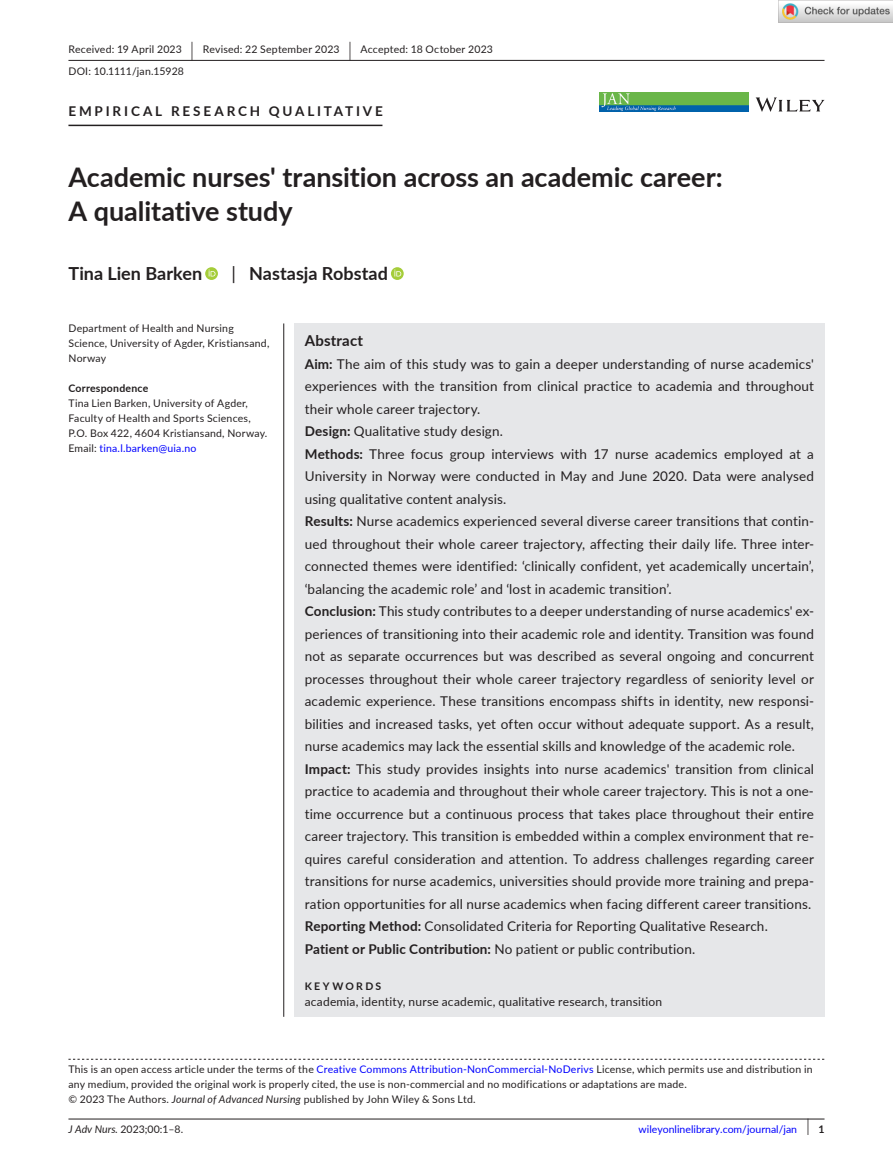
<style>
.page{position:relative;width:893px;height:1174px;background:#fff}
.page>*{position:absolute;margin:0;border:0;box-sizing:border-box;transform-origin:0 0}
.t1{font:700 27px/34.5px "Lato";color:#231f20}
.t2{font:700 18px "Lato";color:#231f20}
.t3{font:700 15px "Lato";letter-spacing:.015em;color:#231f20}
.t4{font:13.5px/22.5px "Lato";letter-spacing:.01em;color:#231f20}
.t5{font:700 13.5px "Lato";letter-spacing:.21em;color:#231f20}
.t6{font:12px "Lato";letter-spacing:.015em;color:#231f20}
.t7{font:10.5px/15px "Lato";letter-spacing:.02em;color:#231f20}
.t8{font:10.5px "Lato";color:#00f}
.t9{font:700 10.5px "Lato";letter-spacing:.02em;color:#231f20}
.t10{font:700 10.5px "Lato";letter-spacing:.22em;color:#231f20}
.s1{font-size:19.65px}
.s2{font-weight:400}
.s3{color:#00f}
.s4{font-weight:700}
.s5{font-style:italic}
.s6{font-size:17.4px;color:#231f20}
.s7{font-weight:700;color:#231f20}
</style>
<div class="page">
<hr style="left:68px;top:1118px;width:756px;height:1px;background:#231f20">
<svg style="left:756px;top:97px;width:68px;height:15px"></svg>
<img style="left:599px;top:92px;width:149px;height:20px">
<hr style="left:68px;top:60px;width:756px;height:1px;background:#231f20">
<hr style="left:68px;top:125px;width:314px;height:1px;background:#231f20">
<svg style="left:205px;top:267px;width:13px;height:13px"></svg>
<svg style="left:209px;top:269px;width:7px;height:7px"></svg>
<svg style="left:391px;top:267px;width:13px;height:13px"></svg>
<svg style="left:394px;top:269px;width:7px;height:7px"></svg>
<svg style="left:68px;top:1058px;width:756px;height:1px"></svg>
<div style="left:294px;top:323px;width:530px;height:693px;background:#e6e7e9"></div>
<hr style="left:283px;top:323px;width:1px;height:693px;background:#231f20">
<img style="left:779px;top:0;width:114px;height:23px">
<p class="t7" style="left:68px;top:38px;width:426px;line-height:21.8px">Received: 19 April 2023 <span class="s1">|</span> Revised: 22 September 2023 <span class="s1">|</span> Accepted: 18 October 2023<br>DOI: 10.1111/jan.15928</p>
<p class="t5" style="left:68px;top:101px;width:316px">EMPIRICAL RESEARCH QUALITATIVE</p>
<h1 class="t1" style="left:68px;top:159px;width:656px">Academic nurses' transition across an academic career:<br>A qualitative study</h1>
<h2 class="t2" style="left:68px;top:260px;width:135px">Tina Lien Barken</h2>
<h2 class="t2" style="left:231px;top:260px;width:158px"><span class="s2">|</span> Nastasja Robstad</h2>
<p class="t7" style="left:68px;top:320px;width:202px">Department of Health and Nursing<br>Science, University of Agder, Kristiansand,<br>Norway</p>
<p class="t9" style="left:68px;top:380px;width:81px">Correspondence</p>
<p class="t7" style="left:68px;top:395px;width:200px">Tina Lien Barken, University of Agder, Faculty of Health and Sports Sciences, P.O. Box 422, 4604 Kristiansand, Norway.<br>Email: <span class="s3">tina.l.barken@uia.no</span></p>
<p class="t3" style="left:305px;top:329px;width:60px">Abstract</p>
<p class="t4" style="left:305px;top:352px;width:511px"><span class="s4">Aim:</span> The aim of this study was to gain a deeper understanding of nurse academics' experiences with the transition from clinical practice to academia and throughout their whole career trajectory.<br><span class="s4">Design:</span> Qualitative study design.<br><span class="s4">Methods:</span> Three focus group interviews with 17 nurse academics employed at a University in Norway were conducted in May and June 2020. Data were analysed using qualitative content analysis.<br><span class="s4">Results:</span> Nurse academics experienced several diverse career transitions that contin&shy;ued throughout their whole career trajectory, affecting their daily life. Three inter&shy;connected themes were identified: ‘clinically confident, yet academically uncertain’, ‘balancing the academic role’ and ‘lost in academic transition’.<br><span class="s4">Conclusion:</span> This study contributes to a deeper understanding of nurse academics' ex&shy;periences of transitioning into their academic role and identity. Transition was found not as separate occurrences but was described as several ongoing and concurrent processes throughout their whole career trajectory regardless of seniority level or academic experience. These transitions encompass shifts in identity, new responsi&shy;bilities and increased tasks, yet often occur without adequate support. As a result, nurse academics may lack the essential skills and knowledge of the academic role.<br><span class="s4">Impact:</span> This study provides insights into nurse academics' transition from clinical practice to academia and throughout their whole career trajectory. This is not a one&shy;time occurrence but a continuous process that takes place throughout their entire career trajectory. This transition is embedded within a complex environment that re&shy;quires careful consideration and attention. To address challenges regarding career transitions for nurse academics, universities should provide more training and prepa&shy;ration opportunities for all nurse academics when facing different career transitions.<br><span class="s4">Reporting Method:</span> Consolidated Criteria for Reporting Qualitative Research.<br><span class="s4">Patient or Public Contribution:</span> No patient or public contribution.</p>
<p class="t10" style="left:305px;top:978px;width:78px">KEYWORDS</p>
<p class="t6" style="left:305px;top:993px;width:359px">academia, identity, nurse academic, qualitative research, transition</p>
<p class="t7" style="left:68px;top:1061px;width:746px">This is an open access article under the terms of the <span class="s3">Creative Commons Attribution-NonCommercial-NoDerivs</span> License, which permits use and distribution in any medium, provided the original work is properly cited, the use is non-commercial and no modifications or adaptations are made.<br>© 2023 The Authors. <span class="s5">Journal of Advanced Nursing</span> published by John Wiley &amp; Sons Ltd.</p>
<p class="t7" style="left:68px;top:1121px;width:116px"><span class="s5">J Adv Nurs.</span> 2023;00:1–8.</p>
<p class="t8" style="left:639px;top:1121px;width:187px">wileyonlinelibrary.com/journal/jan <span class="s6">|</span> <span class="s7">1</span></p>
</div>
